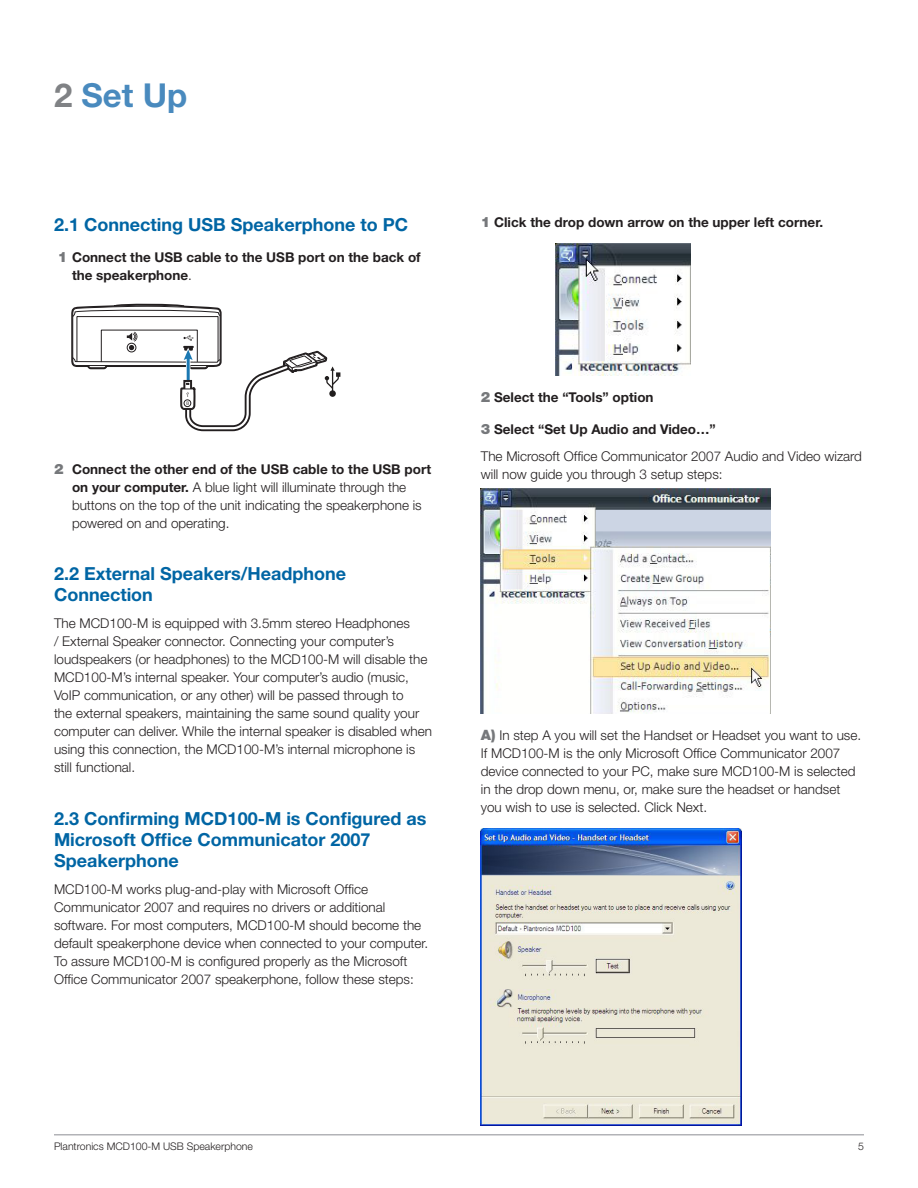
<style>
.page{position:relative;width:918px;height:1188px;background:#fff}
.page>*{position:absolute;margin:0;border:0;box-sizing:border-box;transform-origin:0 0}
.H1_page_title{font:700 33px "Helvetica Neue";color:#498abe}
.H2_How_To___Table_he{font:700 18px/21px "Helvetica Neue";color:#0065a4}
.BodyText{font:300 13.5px/18px "Helvetica Neue";color:#231f20}
.step_first{font:300 13.5px/18px "Helvetica Neue";color:#231f20}
.step_first-2{font:700 13.5px/18px "Helvetica Neue";color:#231f20}
.t1{font:300 10.5px "Helvetica Neue";color:#231f20}
.s1{color:#808285}
.s2{font-weight:900;font-size:14.25px;color:#76787b}
.s3{font-weight:300}
.s4{font-weight:700}
</style>
<div class="page">
<hr style="left:54px;top:1134px;width:810px;height:2px;background:#b2b3b7">
<svg style="left:71px;top:304px;width:269px;height:128px"></svg>
<img style="left:556px;top:243px;width:135px;height:133px">
<img style="left:481px;top:488px;width:290px;height:225px">
<img style="left:481px;top:829px;width:260px;height:297px">
<p class="H1_page_title" style="left:54px;top:75px;width:135px"><span class="s1">2</span> Set Up</p>
<p class="H2_How_To___Table_he" style="left:54px;top:214px;width:356px">2.1 Connecting USB Speakerphone to PC</p>
<p class="step_first-2" style="left:72px;top:248px;width:350px;text-indent:-14px"><span class="s2">1</span> Connect the USB cable to the USB port on the back of the speakerphone<span class="s3">.</span></p>
<p class="step_first" style="left:72px;top:460px;width:361px;text-indent:-18px"><span class="s2">2</span> <span class="s4">Connect the other end of the USB cable to the USB port on your computer.</span> A blue light will illuminate through the buttons on the top of the unit indicating the speakerphone is powered on and operating.</p>
<p class="H2_How_To___Table_he" style="left:54px;top:563px;width:294px">2.2 External Speakers/Headphone<br>Connection</p>
<p class="BodyText" style="left:54px;top:614px;width:380px">The MCD100-M is equipped with 3.5mm stereo Headphones<br>/ External Speaker connector. Connecting your computer’s loudspeakers (or headphones) to the MCD100-M will disable the MCD100-M’s internal speaker. Your computer’s audio (music, VoIP communication, or any other) will be passed through to<br>the external speakers, maintaining the same sound quality your computer can deliver. While the internal speaker is disabled when using this connection, the MCD100-M’s internal microphone is still functional.</p>
<p class="H2_How_To___Table_he" style="left:54px;top:808px;width:374px">2.3 Confirming MCD100-M is Configured as<br>Microsoft Office Communicator 2007<br>Speakerphone</p>
<p class="BodyText" style="left:54px;top:880px;width:376px">MCD100-M works plug-and-play with Microsoft Office Communicator 2007 and requires no drivers or additional software. For most computers, MCD100-M should become the default speakerphone device when connected to your computer.<br>To assure MCD100-M is configured properly as the Microsoft Office Communicator 2007 speakerphone, follow these steps:</p>
<p class="step_first-2" style="left:481px;top:213px;width:344px"><span class="s2">1</span> Click the drop down arrow on the upper left corner.</p>
<p class="step_first-2" style="left:481px;top:388px;width:174px"><span class="s2">2</span> Select the “Tools” option</p>
<p class="step_first-2" style="left:481px;top:420px;width:237px"><span class="s2">3</span> Select “Set Up Audio and Video…”</p>
<p class="BodyText" style="left:481px;top:447px;width:383px">The Microsoft Office Communicator 2007 Audio and Video wizard will now guide you through 3 setup steps:</p>
<p class="BodyText" style="left:481px;top:726px;width:382px"><span class="s2">A)</span> In step A you will set the Handset or Headset you want to use.<br>If MCD100-M is the only Microsoft Office Communicator 2007 device connected to your PC, make sure MCD100-M is selected in the drop down menu, or, make sure the headset or handset you wish to use is selected. Click Next.</p>
<p class="t1" style="left:54px;top:1140px;width:200px">Plantronics MCD100-M USB Speakerphone</p>
<p class="t1" style="left:858px;top:1140px;width:7px">5</p>
</div>
